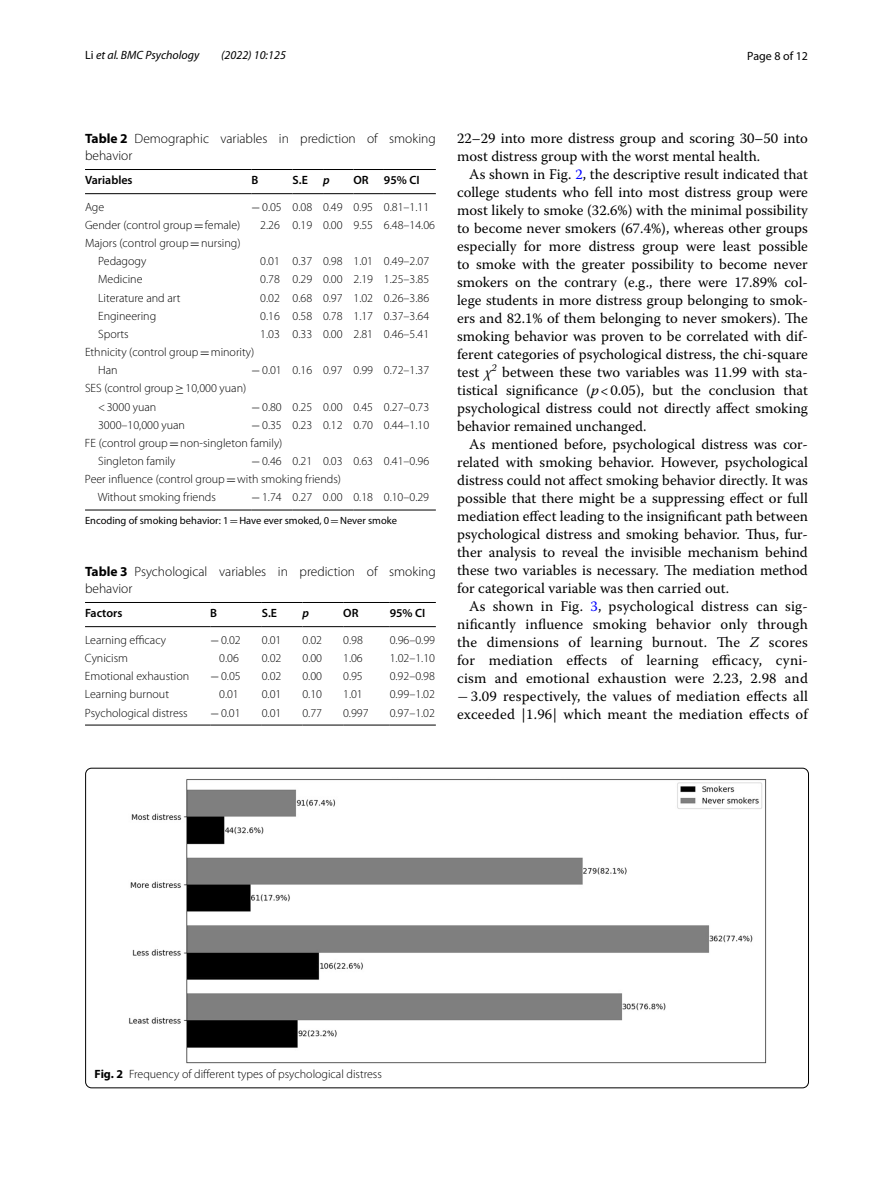
<style>
.page{position:relative;width:893px;height:1187px;background:#fff}
.page>*{position:absolute;margin:0;border:0;box-sizing:border-box;transform-origin:0 0}
.t1{font:14.7px/18px "Warnock Pro";color:#000;text-align:justify}
.t2{font:300 13.5px/16.5px "Myriad Pro";color:#000}
.t3{font:300 12px/18.1px "Myriad Pro";color:#000}
.t4{font:600 12px "Myriad Pro";color:#000}
.t5{font:italic 12px "Myriad Pro";color:#000}
.t6{font:12px "Myriad Pro";color:#000}
.t7{font:italic 600 12px "Myriad Pro";color:#000}
.t8{font:10.5px "Myriad Pro";color:#000}
.s1{font-style:normal}
.s2{font-weight:700}
.s3{font-family:"MTSY";font-weight:400}
.s4{font-family:"MTSY"}
.s5{color:#00f}
.s6{font-style:italic}
</style>
<div class="page">
<hr style="left:85px;top:169px;width:166px;height:1px;background:#000">
<hr style="left:85px;top:193px;width:166px;height:1px;background:#000">
<hr style="left:251px;top:169px;width:42px;height:1px;background:#000">
<hr style="left:251px;top:193px;width:42px;height:1px;background:#000">
<hr style="left:293px;top:169px;width:30px;height:1px;background:#000">
<hr style="left:293px;top:193px;width:30px;height:1px;background:#000">
<hr style="left:323px;top:169px;width:30px;height:1px;background:#000">
<hr style="left:323px;top:193px;width:30px;height:1px;background:#000">
<hr style="left:353px;top:169px;width:31px;height:1px;background:#000">
<hr style="left:353px;top:193px;width:31px;height:1px;background:#000">
<hr style="left:384px;top:169px;width:52px;height:1px;background:#000">
<hr style="left:384px;top:193px;width:52px;height:1px;background:#000">
<hr style="left:85px;top:509px;width:166px;height:1px;background:#000">
<hr style="left:251px;top:509px;width:42px;height:1px;background:#000">
<hr style="left:293px;top:509px;width:30px;height:1px;background:#000">
<hr style="left:323px;top:509px;width:30px;height:1px;background:#000">
<hr style="left:353px;top:509px;width:31px;height:1px;background:#000">
<hr style="left:384px;top:509px;width:52px;height:1px;background:#000">
<hr style="left:85px;top:602px;width:125px;height:1px;background:#000">
<hr style="left:85px;top:626px;width:125px;height:1px;background:#000">
<hr style="left:210px;top:602px;width:52px;height:1px;background:#000">
<hr style="left:210px;top:626px;width:52px;height:1px;background:#000">
<hr style="left:262px;top:602px;width:41px;height:1px;background:#000">
<hr style="left:262px;top:626px;width:41px;height:1px;background:#000">
<hr style="left:303px;top:602px;width:40px;height:1px;background:#000">
<hr style="left:303px;top:626px;width:40px;height:1px;background:#000">
<hr style="left:343px;top:602px;width:47px;height:1px;background:#000">
<hr style="left:343px;top:626px;width:47px;height:1px;background:#000">
<hr style="left:390px;top:602px;width:46px;height:1px;background:#000">
<hr style="left:390px;top:626px;width:46px;height:1px;background:#000">
<hr style="left:85px;top:724px;width:125px;height:1px;background:#000">
<hr style="left:210px;top:724px;width:52px;height:1px;background:#000">
<hr style="left:262px;top:724px;width:41px;height:1px;background:#000">
<hr style="left:303px;top:724px;width:40px;height:1px;background:#000">
<hr style="left:343px;top:724px;width:47px;height:1px;background:#000">
<hr style="left:390px;top:724px;width:46px;height:1px;background:#000">
<img style="left:129px;top:779px;width:637px;height:283px">
<p class="t5" style="left:85px;top:48px;width:116px"><span class="s1">Li</span> et al. BMC Psychology</p>
<p class="t5" style="left:221px;top:48px;width:66px">(2022) 10:125</p>
<p class="t6" style="left:747px;top:48px;width:62px">Page 8 of 12</p>
<p class="t2" style="left:85px;top:130px;width:352px"><span class="s2">Table 2</span> Demographic variables in prediction of smoking behavior</p>
<p class="t4" style="left:85px;top:172px;width:49px">Variables</p>
<p class="t4" style="left:251px;top:172px;width:8px">B</p>
<p class="t4" style="left:293px;top:172px;width:17px">S.E</p>
<p class="t7" style="left:323px;top:172px;width:8px">p</p>
<p class="t4" style="left:353px;top:172px;width:17px">OR</p>
<p class="t4" style="left:384px;top:172px;width:37px">95% CI</p>
<p class="t3" style="left:85px;top:198px;width:21px">Age</p>
<p class="t3" style="left:251px;top:198px;width:179px"><span class="s3">−</span>0.05 0.08 0.49 0.95 0.81–1.11</p>
<p class="t3" style="left:85px;top:216px;width:157px">Gender (control group<span class="s3">=</span>female)</p>
<p class="t3" style="left:260px;top:216px;width:176px">2.26 0.19 0.00 9.55 6.48–14.06</p>
<p class="t3" style="left:98px;top:234px;width:144px;text-indent:-13px">Majors (control group<span class="s3">=</span>nursing)<br>Pedagogy</p>
<p class="t3" style="left:260px;top:252px;width:170px">0.01 0.37 0.98 1.01 0.49–2.07</p>
<p class="t3" style="left:98px;top:270px;width:46px">Medicine</p>
<p class="t3" style="left:260px;top:270px;width:170px">0.78 0.29 0.00 2.19 1.25–3.85</p>
<p class="t3" style="left:98px;top:289px;width:84px">Literature and art</p>
<p class="t3" style="left:260px;top:289px;width:170px">0.02 0.68 0.97 1.02 0.26–3.86</p>
<p class="t3" style="left:98px;top:307px;width:60px">Engineering</p>
<p class="t3" style="left:260px;top:307px;width:170px">0.16 0.58 0.78 1.17 0.37–3.64</p>
<p class="t3" style="left:98px;top:325px;width:32px">Sports</p>
<p class="t3" style="left:260px;top:325px;width:170px">1.03 0.33 0.00 2.81 0.46–5.41</p>
<p class="t3" style="left:98px;top:343px;width:158px;text-indent:-13px">Ethnicity (control group<span class="s3">=</span>minority)<br>Han</p>
<p class="t3" style="left:251px;top:361px;width:179px"><span class="s3">−</span>0.01 0.16 0.97 0.99 0.72–1.37</p>
<p class="t3" style="left:98px;top:379px;width:150px;text-indent:-13px">SES (control group<span class="s3">≥</span>10,000 yuan) &lt;3000 yuan</p>
<p class="t3" style="left:251px;top:397px;width:179px"><span class="s3">−</span>0.80 0.25 0.00 0.45 0.27–0.73</p>
<p class="t3" style="left:98px;top:416px;width:88px">3000–10,000 yuan</p>
<p class="t3" style="left:251px;top:416px;width:179px"><span class="s3">−</span>0.35 0.23 0.12 0.70 0.44–1.10</p>
<p class="t3" style="left:85px;top:434px;width:199px">FE (control group<span class="s3">=</span>non-singleton family)</p>
<p class="t3" style="left:98px;top:452px;width:79px">Singleton family</p>
<p class="t3" style="left:251px;top:452px;width:179px"><span class="s3">−</span>0.46 0.21 0.03 0.63 0.41–0.96</p>
<p class="t3" style="left:85px;top:470px;width:258px">Peer influence (control group<span class="s3">=</span>with smoking friends)</p>
<p class="t3" style="left:98px;top:488px;width:120px">Without smoking friends</p>
<p class="t3" style="left:251px;top:488px;width:179px"><span class="s3">−</span>1.74 0.27 0.00 0.18 0.10–0.29</p>
<p class="t8" style="left:85px;top:513px;width:313px">Encoding of smoking behavior: 1<span class="s4">=</span>Have ever smoked, 0<span class="s4">=</span>Never smoke</p>
<p class="t2" style="left:85px;top:563px;width:352px"><span class="s2">Table 3</span> Psychological variables in prediction of smoking behavior</p>
<p class="t4" style="left:85px;top:605px;width:39px">Factors</p>
<p class="t4" style="left:210px;top:605px;width:8px">B</p>
<p class="t4" style="left:262px;top:605px;width:17px">S.E</p>
<p class="t7" style="left:303px;top:605px;width:8px">p</p>
<p class="t4" style="left:343px;top:605px;width:17px">OR</p>
<p class="t4" style="left:390px;top:605px;width:37px">95% CI</p>
<p class="t3" style="left:85px;top:631px;width:83px">Learning efficacy</p>
<p class="t3" style="left:210px;top:631px;width:32px"><span class="s3">−</span>0.02</p>
<p class="t3" style="left:262px;top:631px;width:21px">0.01</p>
<p class="t3" style="left:302px;top:631px;width:21px">0.02</p>
<p class="t3" style="left:343px;top:631px;width:21px">0.98</p>
<p class="t3" style="left:390px;top:631px;width:47px">0.96–0.99</p>
<p class="t3" style="left:85px;top:649px;width:45px">Cynicism</p>
<p class="t3" style="left:219px;top:649px;width:21px">0.06</p>
<p class="t3" style="left:262px;top:649px;width:21px">0.02</p>
<p class="t3" style="left:302px;top:649px;width:21px">0.00</p>
<p class="t3" style="left:343px;top:649px;width:21px">1.06</p>
<p class="t3" style="left:390px;top:649px;width:47px">1.02–1.10</p>
<p class="t3" style="left:85px;top:667px;width:106px">Emotional exhaustion</p>
<p class="t3" style="left:210px;top:667px;width:32px"><span class="s3">−</span>0.05</p>
<p class="t3" style="left:262px;top:667px;width:21px">0.02</p>
<p class="t3" style="left:302px;top:667px;width:21px">0.00</p>
<p class="t3" style="left:343px;top:667px;width:21px">0.95</p>
<p class="t3" style="left:390px;top:667px;width:47px">0.92–0.98</p>
<p class="t3" style="left:85px;top:685px;width:86px">Learning burnout</p>
<p class="t3" style="left:219px;top:685px;width:21px">0.01</p>
<p class="t3" style="left:262px;top:685px;width:21px">0.01</p>
<p class="t3" style="left:302px;top:685px;width:21px">0.10</p>
<p class="t3" style="left:343px;top:685px;width:21px">1.01</p>
<p class="t3" style="left:390px;top:685px;width:47px">0.99–1.02</p>
<p class="t3" style="left:85px;top:703px;width:104px">Psychological distress</p>
<p class="t3" style="left:210px;top:703px;width:32px"><span class="s3">−</span>0.01</p>
<p class="t3" style="left:262px;top:703px;width:21px">0.01</p>
<p class="t3" style="left:302px;top:703px;width:21px">0.77</p>
<p class="t3" style="left:343px;top:703px;width:27px">0.997</p>
<p class="t3" style="left:390px;top:703px;width:47px">0.97–1.02</p>
<p class="t1" style="left:457px;top:128px;width:352px">22–29 into more distress group and scoring 30–50 into most distress group with the worst mental health.</p>
<p class="t1" style="left:457px;top:164px;width:352px;text-indent:12px">As shown in Fig. <span class="s5">2</span>, the descriptive result indicated that college students who fell into most distress group were most likely to smoke (32.6%) with the minimal possibility to become never smokers (67.4%), whereas other groups especially for more distress group were least possible to smoke with the greater possibility to become never smokers on the contrary (e.g., there were 17.89% col&shy;lege students in more distress group belonging to smok&shy;ers and 82.1% of them belonging to never smokers). The smoking behavior was proven to be correlated with dif&shy;ferent categories of psychological distress, the chi-square test <span class="s6">χ</span><sup>2</sup> between these two variables was 11.99 with sta&shy;tistical significance (<span class="s6">p</span>&lt;0.05), but the conclusion that psychological distress could not directly affect smoking behavior remained unchanged.</p>
<p class="t1" style="left:457px;top:434px;width:352px;text-indent:12px">As mentioned before, psychological distress was cor&shy;related with smoking behavior. However, psychological distress could not affect smoking behavior directly. It was possible that there might be a suppressing effect or full mediation effect leading to the insignificant path between psychological distress and smoking behavior. Thus, fur&shy;ther analysis to reveal the invisible mechanism behind these two variables is necessary. The mediation method for categorical variable was then carried out.</p>
<p class="t1" style="left:457px;top:596px;width:352px;text-indent:12px">As shown in Fig. <span class="s5">3</span>, psychological distress can sig&shy;nificantly influence smoking behavior only through the dimensions of learning burnout. The <span class="s6">Z</span> scores for mediation effects of learning efficacy, cyni&shy;cism and emotional exhaustion were 2.23, 2.98 and <span class="s4">−</span>3.09 respectively, the values of mediation effects all exceeded |1.96| which meant the mediation effects of</p>
<p class="t3" style="left:95px;top:1065px;width:289px"><span class="s2">Fig. 2</span> Frequency of different types of psychological distress</p>
</div>
